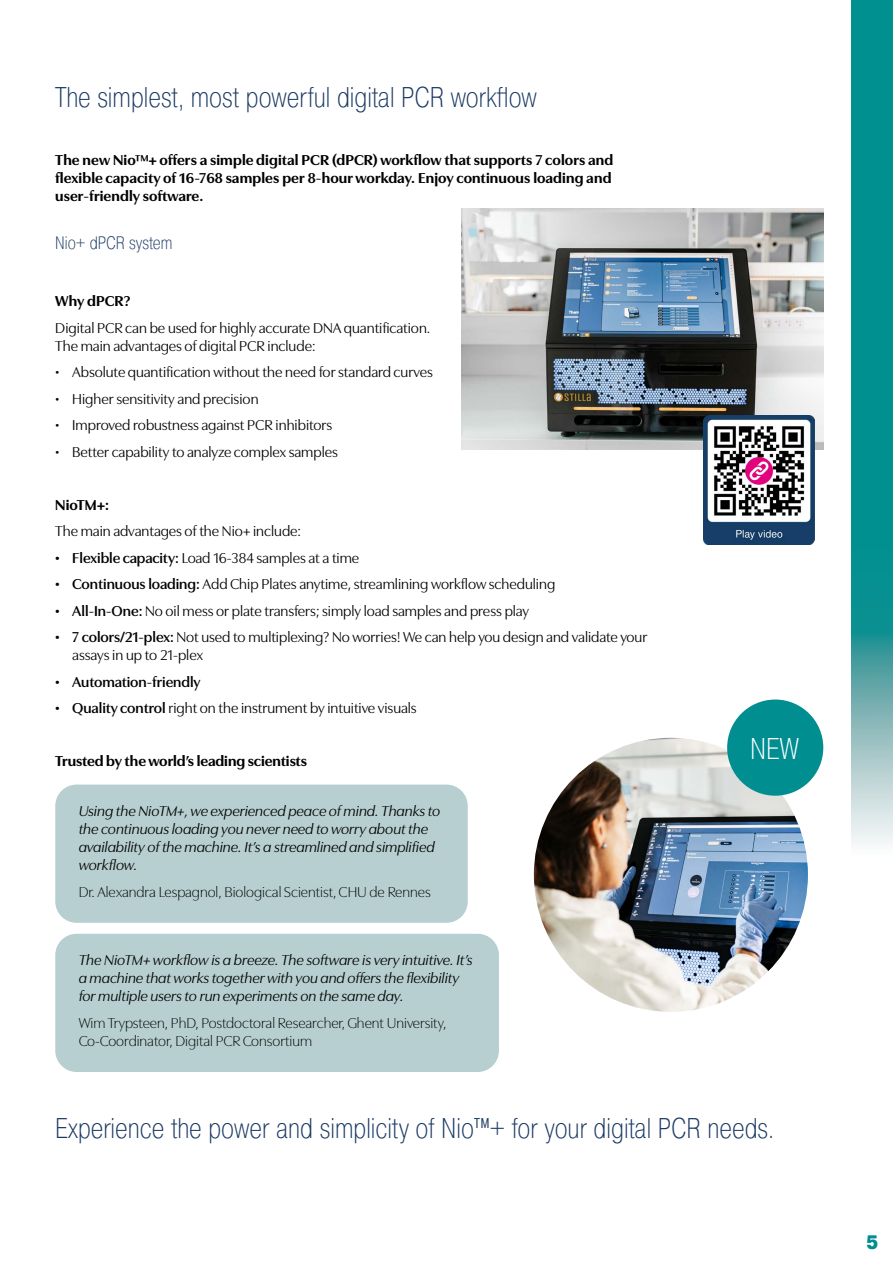
<style>
.page{position:relative;width:893px;height:1263px;background:#fff}
.page>*{position:absolute;margin:0;border:0;box-sizing:border-box;transform-origin:0 0}
.t1{font:200 30px "Pragmatica Cond";color:#fff}
.t2{font:200 28.5px "Pragmatica Cond";color:#1a3862}
.t3{font:900 19.5px "Pragmatica Cond";color:#008e91}
.t4{font:200 18px "Pragmatica Cond";color:#1a3862}
.t5{font:15px/18px "Utile Display";color:#000}
.t6{font:italic 15px/18px "Utile Display";color:#000}
.t7{font:700 15px/18px "Utile Display";letter-spacing:.005em;color:#000}
.t8{font:300 15px/18px "Utile Display";color:#000}
.t9{font:600 15px "Utile Display";color:#000}
.s1{font-weight:600}
</style>
<div class="page">
<svg style="left:852px;top:0;width:41px;height:844px;background:#269c9c"></svg>
<div style="left:55px;top:784px;width:413px;height:139px;background:#b7cfd1;border-radius:21px"></div>
<div style="left:55px;top:934px;width:444px;height:138px;background:#b7cfd1;border-radius:21px"></div>
<img style="left:461px;top:208px;width:362px;height:242px">
<img style="left:704px;top:416px;width:110px;height:128px">
<img style="left:534px;top:738px;width:274px;height:274px;border-radius:137px">
<div style="left:727px;top:699px;width:96px;height:97px;background:#008e91;border-radius:50%"></div>
<h2 class="t2" style="left:55px;top:81px;width:483px">The simplest, most powerful digital PCR workflow</h2>
<p class="t7" style="left:55px;top:149px;width:560px">The new Nio™+ offers a simple digital PCR (dPCR) workflow that supports 7 colors and flexible capacity of 16-768 samples per 8-hour workday. Enjoy continuous loading and user-friendly software.</p>
<p class="t4" style="left:55px;top:232px;width:119px">Nio+ dPCR system</p>
<p class="t7" style="left:55px;top:290px;width:77px">Why dPCR?</p>
<p class="t5" style="left:55px;top:317px;width:377px">Digital PCR can be used for highly accurate DNA quantification.<br>The main advantages of digital PCR include:</p>
<p class="t5" style="left:55px;top:362px;width:379px">• Absolute quantification without the need for standard curves</p>
<p class="t5" style="left:55px;top:388px;width:205px">• Higher sensitivity and precision</p>
<p class="t5" style="left:55px;top:415px;width:278px">• Improved robustness against PCR inhibitors</p>
<p class="t5" style="left:55px;top:441px;width:284px">• Better capability to analyze complex samples</p>
<p class="t7" style="left:55px;top:494px;width:55px">NioTM+:</p>
<p class="t5" style="left:55px;top:521px;width:247px">The main advantages of the Nio+ include:</p>
<p class="t5" style="left:55px;top:547px;width:306px"><span class="s1">• Flexible capacity:</span> Load 16-384 samples at a time</p>
<p class="t5" style="left:55px;top:574px;width:501px"><span class="s1">• Continuous loading:</span> Add Chip Plates anytime, streamlining workflow scheduling</p>
<p class="t5" style="left:55px;top:600px;width:475px"><span class="s1">• All-In-One:</span> No oil mess or plate transfers; simply load samples and press play</p>
<p class="t5" style="left:72px;top:627px;width:577px;text-indent:-17px"><span class="s1">• 7 colors/21-plex:</span> Not used to multiplexing? No worries! We can help you design and validate your assays in up to 21-plex</p>
<p class="t9" style="left:55px;top:670px;width:147px">• Automation-friendly</p>
<p class="t5" style="left:55px;top:698px;width:363px"><span class="s1">• Quality control</span> right on the instrument by intuitive visuals</p>
<p class="t7" style="left:55px;top:751px;width:253px">Trusted by the world’s leading scientists</p>
<p class="t6" style="left:79px;top:801px;width:363px">Using the NioTM+, we experienced peace of mind. Thanks to the continuous loading you never need to worry about the availability of the machine. It’s a streamlined and simplified workflow.</p>
<p class="t8" style="left:79px;top:881px;width:354px">Dr. Alexandra Lespagnol, Biological Scientist, CHU de Rennes</p>
<p class="t6" style="left:79px;top:950px;width:396px">The NioTM+ workflow is a breeze. The software is very intuitive. It’s a machine that works together with you and offers the flexibility for multiple users to run experiments on the same day.</p>
<p class="t8" style="left:79px;top:1012px;width:369px">Wim Trypsteen, PhD, Postdoctoral Researcher, Ghent University,<br>Co-Coordinator, Digital PCR Consortium</p>
<h1 class="t1" style="left:750px;top:731px;width:50px">NEW</h1>
<h2 class="t2" style="left:55px;top:1111px;width:720px">Experience the power and simplicity of Nio™+ for your digital PCR needs.</h2>
<h3 class="t3" style="left:866px;top:1230px;width:14px">5</h3>
</div>
